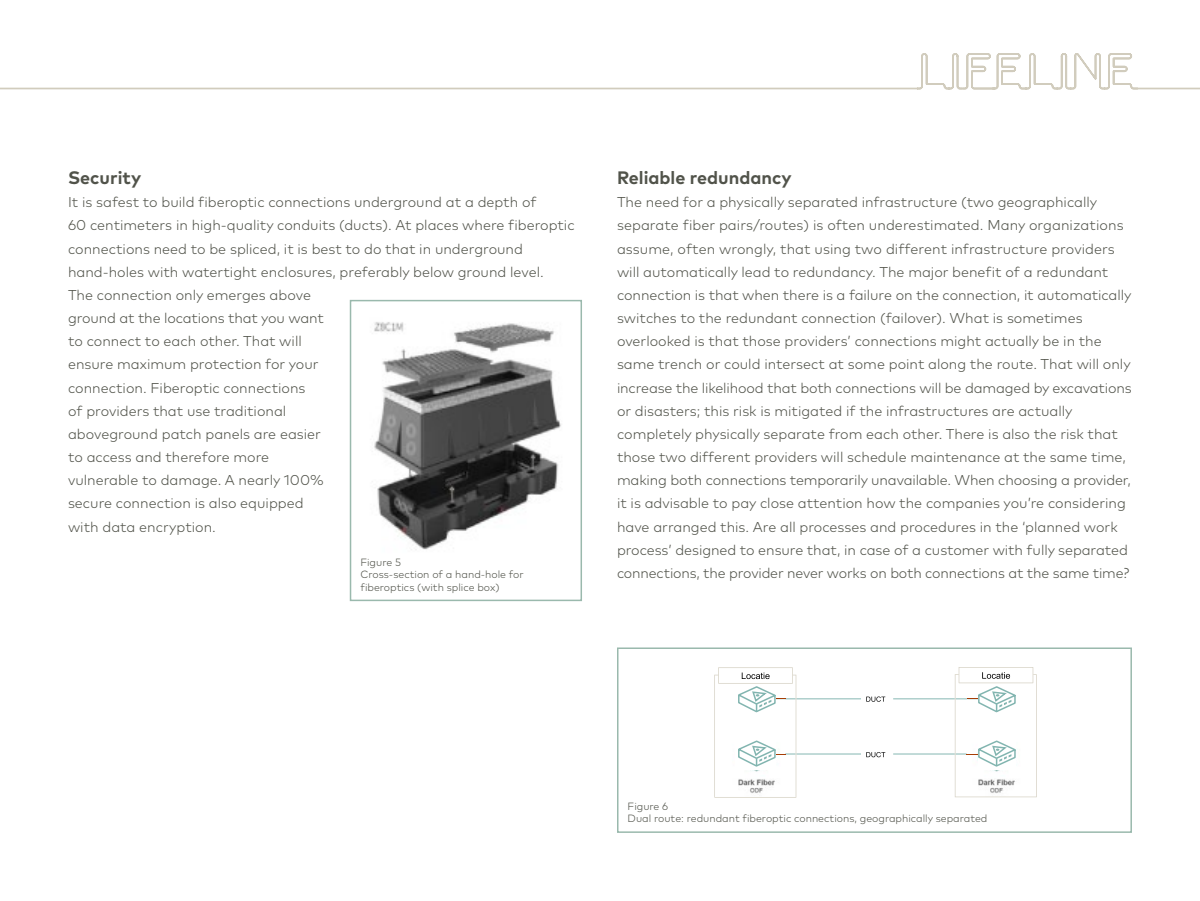
<style>
.page{position:relative;width:1200px;height:901px;background:#fff}
.page>*{position:absolute;margin:0;border:0;box-sizing:border-box;transform-origin:0 0}
.t1{font:700 18px "Mark OT";color:#51534a}
.t2{font:300 14.25px/23.1px "Mark OT";color:#51534a}
.t3{font:300 10.5px/12px "Mark OT";color:#51534a}
</style>
<div class="page">
<div style="left:350px;top:300px;width:232px;height:301px;border:2px solid #9ab9ad"></div>
<div style="left:617px;top:647px;width:515px;height:185px;border:2px solid #9ab9ad"></div>
<svg style="left:0;top:53px;width:1200px;height:37px"></svg>
<img style="left:374px;top:322px;width:187px;height:228px">
<img style="left:714px;top:797px;width:83px;height:1px">
<svg style="left:714px;top:667px;width:323px;height:130px"></svg>
<p class="t1" style="left:68px;top:166px;width:75px">Security</p>
<p class="t2" style="left:68px;top:190px;width:508px">It is safest to build fiberoptic connections underground at a depth of<br>60 centimeters in high-quality conduits (ducts). At places where fiberoptic connections need to be spliced, it is best to do that in underground hand-holes with watertight enclosures, preferably below ground level.<br>The connection only emerges above<br>ground at the locations that you want<br>to connect to each other. That will<br>ensure maximum protection for your<br>connection. Fiberoptic connections<br>of providers that use traditional<br>aboveground patch panels are easier<br>to access and therefore more<br>vulnerable to damage. A nearly 100%<br>secure connection is also equipped<br>with data encryption.</p>
<p class="t3" style="left:360px;top:556px;width:165px">Figure 5<br>Cross-section of a hand-hole for fiberoptics (with splice box)</p>
<p class="t1" style="left:617px;top:166px;width:176px">Reliable redundancy</p>
<p class="t2" style="left:617px;top:190px;width:516px">The need for a physically separated infrastructure (two geographically separate fiber pairs/routes) is often underestimated. Many organizations assume, often wrongly, that using two different infrastructure providers will automatically lead to redundancy. The major benefit of a redundant connection is that when there is a failure on the connection, it automatically switches to the redundant connection (failover). What is sometimes overlooked is that those providers’ connections might actually be in the same trench or could intersect at some point along the route. That will only increase the likelihood that both connections will be damaged by excavations or disasters; this risk is mitigated if the infrastructures are actually completely physically separate from each other. There is also the risk that those two different providers will schedule maintenance at the same time, making both connections temporarily unavailable. When choosing a provider, it is advisable to pay close attention how the companies you’re considering have arranged this. Are all processes and procedures in the ‘planned work process’ designed to ensure that, in case of a customer with fully separated connections, the provider never works on both connections at the same time?</p>
<p class="t3" style="left:628px;top:800px;width:361px">Figure 6<br>Dual route: redundant fiberoptic connections, geographically separated</p>
</div>
